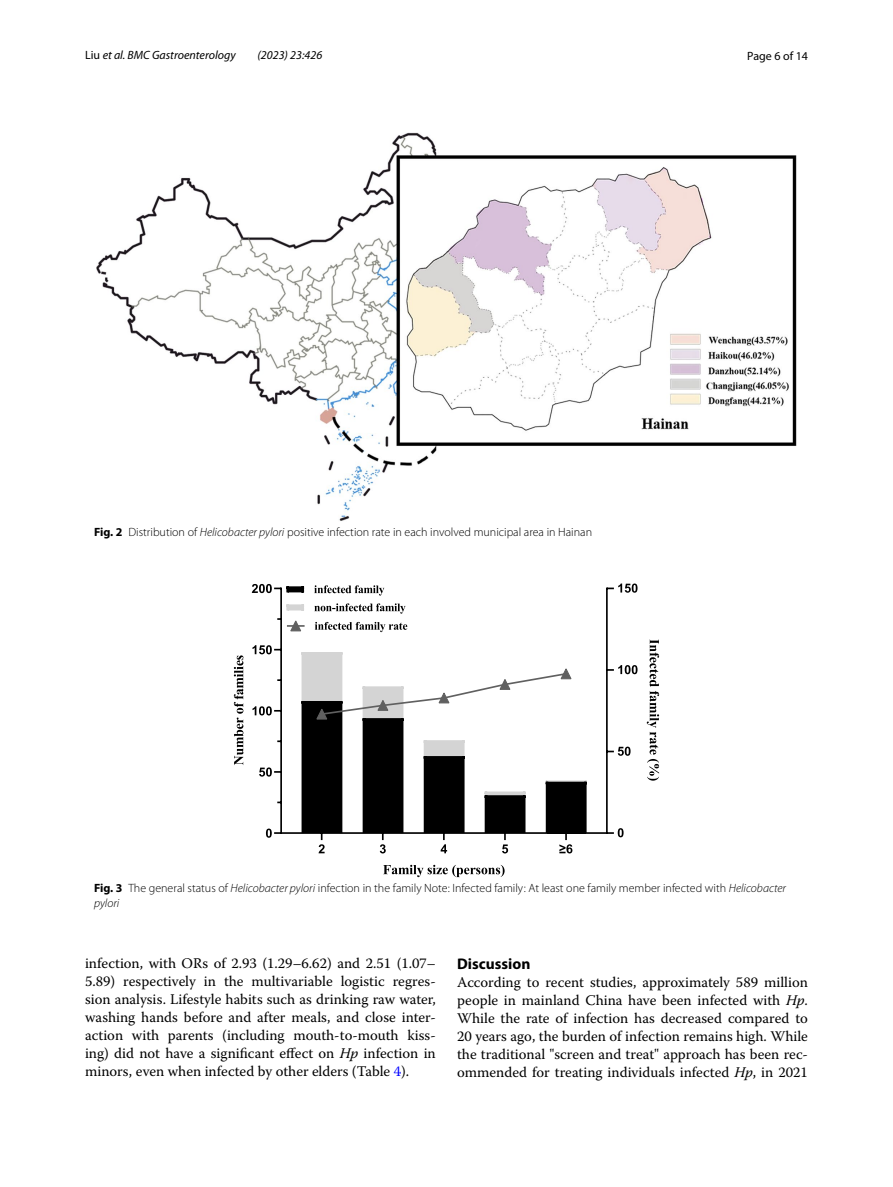
<style>
.page{position:relative;width:893px;height:1187px;background:#fff}
.page>*{position:absolute;margin:0;border:0;box-sizing:border-box;transform-origin:0 0}
.t1{font:700 15.45px "Myriad Pro";color:#000}
.t2{font:14.7px/18px "Warnock Pro";color:#000;text-align:justify}
.t3{font:300 12px/15px "Myriad Pro";color:#000}
.t4{font:italic 12px "Myriad Pro";color:#000}
.t5{font:12px "Myriad Pro";color:#000}
.s1{font-style:normal}
.s2{font-weight:700}
.s3{font-style:italic}
.s4{color:#00f}
</style>
<div class="page">
<img style="left:96px;top:133px;width:701px;height:388px">
<hr style="left:280px;top:832px;width:328px;height:1px;background:#000">
<hr style="left:280px;top:587px;width:2px;height:246px;background:#000">
<svg style="left:266px;top:828px;width:15px;height:9px"></svg>
<svg style="left:259px;top:767px;width:22px;height:9px"></svg>
<svg style="left:252px;top:706px;width:29px;height:9px"></svg>
<svg style="left:252px;top:645px;width:29px;height:9px"></svg>
<hr style="left:606px;top:587px;width:2px;height:246px;background:#000">
<svg style="left:607px;top:828px;width:17px;height:9px"></svg>
<svg style="left:607px;top:746px;width:24px;height:9px"></svg>
<svg style="left:607px;top:665px;width:30px;height:9px"></svg>
<svg style="left:607px;top:583px;width:30px;height:9px"></svg>
<svg style="left:299px;top:652px;width:290px;height:201px"></svg>
<svg style="left:383px;top:864px;width:122px;height:13px"></svg>
<svg style="left:234px;top:655px;width:9px;height:110px"></svg>
<svg style="left:647px;top:639px;width:12px;height:141px"></svg>
<svg style="left:314px;top:585px;width:70px;height:10px"></svg>
<svg style="left:252px;top:584px;width:53px;height:11px"></svg>
<svg style="left:314px;top:603px;width:92px;height:10px"></svg>
<svg style="left:315px;top:622px;width:92px;height:10px"></svg>
<svg style="left:277px;top:603px;width:28px;height:28px"></svg>
<p class="t4" style="left:85px;top:48px;width:152px"><span class="s1">Liu</span> et al. BMC Gastroenterology</p>
<p class="t4" style="left:258px;top:48px;width:66px">(2023) 23:426</p>
<p class="t5" style="left:747px;top:48px;width:62px">Page 6 of 14</p>
<p class="t3" style="left:94px;top:525px;width:500px"><span class="s2">Fig. 2</span> Distribution of <span class="s3">Helicobacter pylori</span> positive infection rate in each involved municipal area in Hainan</p>
<p class="t3" style="left:94px;top:880px;width:693px"><span class="s2">Fig. 3</span> The general status of <span class="s3">Helicobacter pylori</span> infection in the family Note: Infected family: At least one family member infected with <span class="s3">Helicobacter pylori</span></p>
<p class="t2" style="left:85px;top:954px;width:352px">infection, with ORs of 2.93 (1.29–6.62) and 2.51 (1.07– 5.89) respectively in the multivariable logistic regres&shy;sion analysis. Lifestyle habits such as drinking raw water, washing hands before and after meals, and close inter&shy;action with parents (including mouth-to-mouth kiss&shy;ing) did not have a significant effect on <span class="s3">Hp</span> infection in minors, even when infected by other elders (Table <span class="s4">4</span>).</p>
<p class="t1" style="left:457px;top:953px;width:75px">Discussion</p>
<p class="t2" style="left:457px;top:972px;width:352px">According to recent studies, approximately 589 million people in mainland China have been infected with <span class="s3">Hp</span>.<br>While the rate of infection has decreased compared to 20 years ago, the burden of infection remains high. While the traditional "screen and treat" approach has been rec&shy;ommended for treating individuals infected <span class="s3">Hp</span>, in 2021</p>
</div>
